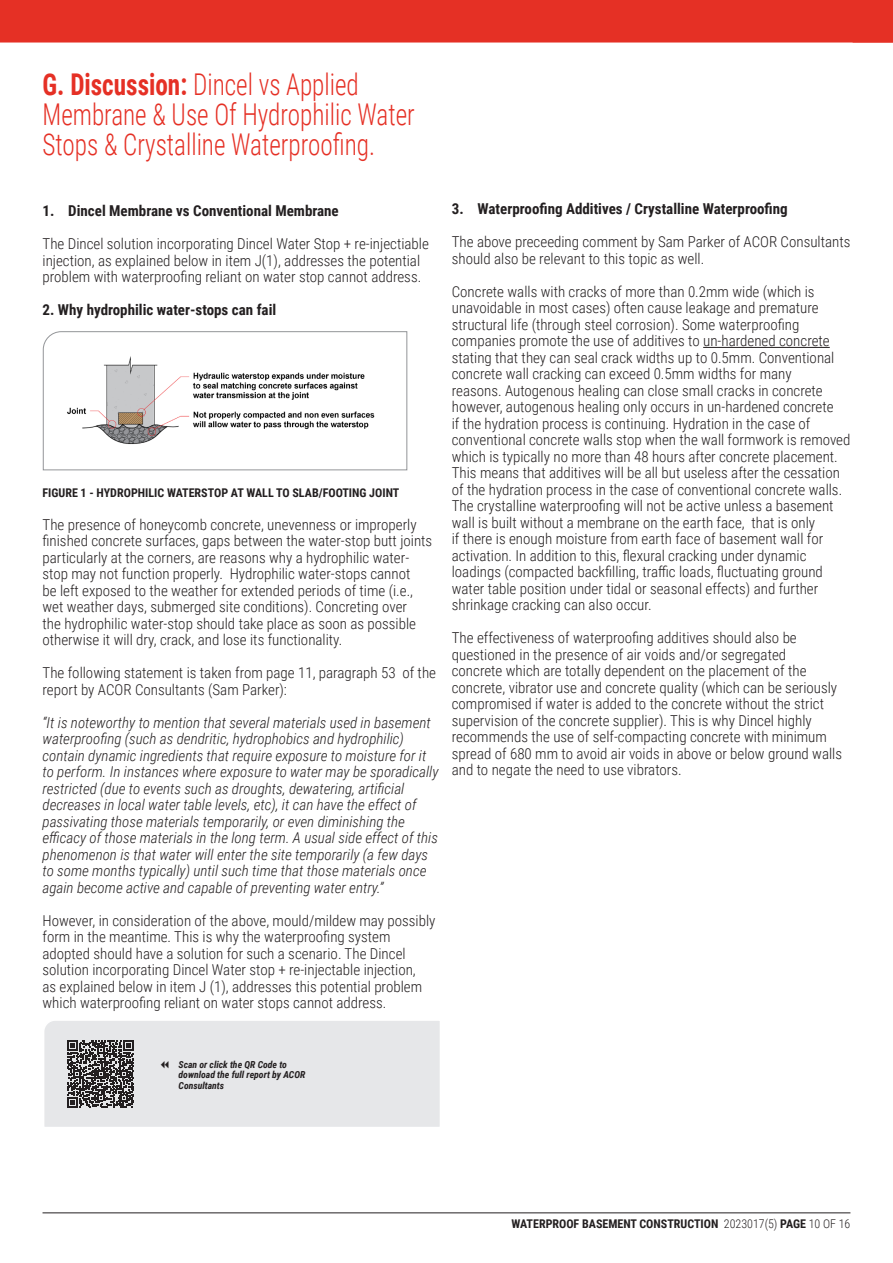
<style>
.page{position:relative;width:893px;height:1263px;background:#fff}
.page>*{position:absolute;margin:0;border:0;box-sizing:border-box;transform-origin:0 0}
.Body_-_Paragraph_copy{font:300 30px/30px "Roboto Condensed";color:#e53025;scale:.84 1}
.t1{font:300 15px/16.5px "Roboto Condensed";color:#231f20}
.t2{font:italic 300 15px/16.5px "Roboto Condensed";color:#231f20}
.t3{font:700 15px "Roboto Condensed";color:#231f20}
.t4{font:700 12px "Roboto Condensed";color:#231f20}
.t5{font:italic 700 9.75px/10.6px "Roboto Condensed";color:#231f20}
.s1{font-weight:700}
.s2{font-weight:300}
</style>
<div class="page">
<hr style="left:43px;top:1212px;width:807px;height:1px;background:#231f20">
<div style="left:0;top:0;width:893px;height:43px;background:#e53025"></div>
<hr style="left:703px;top:347px;width:127px;height:1px;background:#231f20">
<svg style="left:43px;top:331px;width:365px;height:140px"></svg>
<svg style="left:44px;top:1021px;width:396px;height:106px;background:#d8d8da"></svg>
<p class="Body_-_Paragraph_copy" style="left:43px;top:68px;width:445px"><span class="s1">G. Discussion:</span> Dincel vs Applied<br>Membrane &amp; Use Of Hydrophilic Water<br>Stops &amp; Crystalline Waterproofing.</p>
<p class="t3" style="left:43px;top:200px;width:298px">1. Dincel Membrane vs Conventional Membrane</p>
<p class="t1" style="left:43px;top:235px;width:388px">The Dincel solution incorporating Dincel Water Stop + re-injectiable injection, as explained below in item J(1), addresses the potential problem with waterproofing reliant on water stop cannot address.</p>
<p class="t3" style="left:43px;top:299px;width:235px">2. Why hydrophilic water-stops can fail</p>
<p class="t4" style="left:43px;top:484px;width:358px">FIGURE 1 - HYDROPHILIC WATERSTOP AT WALL TO SLAB/FOOTING JOINT</p>
<p class="t1" style="left:43px;top:516px;width:391px">The presence of honeycomb concrete, unevenness or improperly finished concrete surfaces, gaps between the water-stop butt joints particularly at the corners, are reasons why a hydrophilic water&shy;stop may not function properly. Hydrophilic water-stops cannot<br>be left exposed to the weather for extended periods of time (i.e., wet weather days, submerged site conditions). Concreting over<br>the hydrophilic water-stop should take place as soon as possible otherwise it will dry, crack, and lose its functionality.</p>
<p class="t1" style="left:43px;top:664px;width:395px">The following statement is taken from page 11, paragraph 53 of the report by ACOR Consultants (Sam Parker):</p>
<p class="t2" style="left:43px;top:714px;width:398px">“It is noteworthy to mention that several materials used in basement waterproofing (such as dendritic, hydrophobics and hydrophilic) contain dynamic ingredients that require exposure to moisture for it to perform. In instances where exposure to water may be sporadically restricted (due to events such as droughts, dewatering, artificial decreases in local water table levels, etc), it can have the effect of passivating those materials temporarily, or even diminishing the efficacy of those materials in the long term. A usual side effect of this phenomenon is that water will enter the site temporarily (a few days to some months typically) until such time that those materials once again become active and capable of preventing water entry.”</p>
<p class="t1" style="left:43px;top:912px;width:394px">However, in consideration of the above, mould/mildew may possibly form in the meantime. This is why the waterproofing system adopted should have a solution for such a scenario. The Dincel solution incorporating Dincel Water stop + re-injectable injection,<br>as explained below in item J (1), addresses this potential problem which waterproofing reliant on water stops cannot address.</p>
<p class="t3" style="left:452px;top:198px;width:337px">3. Waterproofing Additives / Crystalline Waterproofing</p>
<p class="t1" style="left:452px;top:233px;width:400px">The above preceeding comment by Sam Parker of ACOR Consultants should also be relevant to this topic as well.</p>
<p class="t1" style="left:452px;top:283px;width:400px">Concrete walls with cracks of more than 0.2mm wide (which is unavoidable in most cases) often cause leakage and premature structural life (through steel corrosion). Some waterproofing companies promote the use of additives to un-hardened concrete stating that they can seal crack widths up to 0.5mm. Conventional concrete wall cracking can exceed 0.5mm widths for many<br>reasons. Autogenous healing can close small cracks in concrete however, autogenous healing only occurs in un-hardened concrete<br>if the hydration process is continuing. Hydration in the case of conventional concrete walls stop when the wall formwork is removed which is typically no more than 48 hours after concrete placement.<br>This means that additives will be all but useless after the cessation of the hydration process in the case of conventional concrete walls.<br>The crystalline waterproofing will not be active unless a basement wall is built without a membrane on the earth face, that is only<br>if there is enough moisture from earth face of basement wall for activation. In addition to this, flexural cracking under dynamic loadings (compacted backfilling, traffic loads, fluctuating ground water table position under tidal or seasonal effects) and further shrinkage cracking can also occur.</p>
<p class="t1" style="left:452px;top:629px;width:392px">The effectiveness of waterproofing additives should also be questioned in the presence of air voids and/or segregated<br>concrete which are totally dependent on the placement of the concrete, vibrator use and concrete quality (which can be seriously compromised if water is added to the concrete without the strict supervision of the concrete supplier). This is why Dincel highly recommends the use of self-compacting concrete with minimum spread of 680 mm to avoid air voids in above or below ground walls and to negate the need to use vibrators.</p>
<p class="t5" style="left:179px;top:1059px;width:128px">Scan or click the QR Code to download the full report by ACOR<br>Consultants</p>
<p class="t4" style="left:511px;top:1215px;width:341px">WATERPROOF BASEMENT CONSTRUCTION <span class="s2">2023017(5)</span> PAGE <span class="s2">10 OF 16</span></p>
</div>
